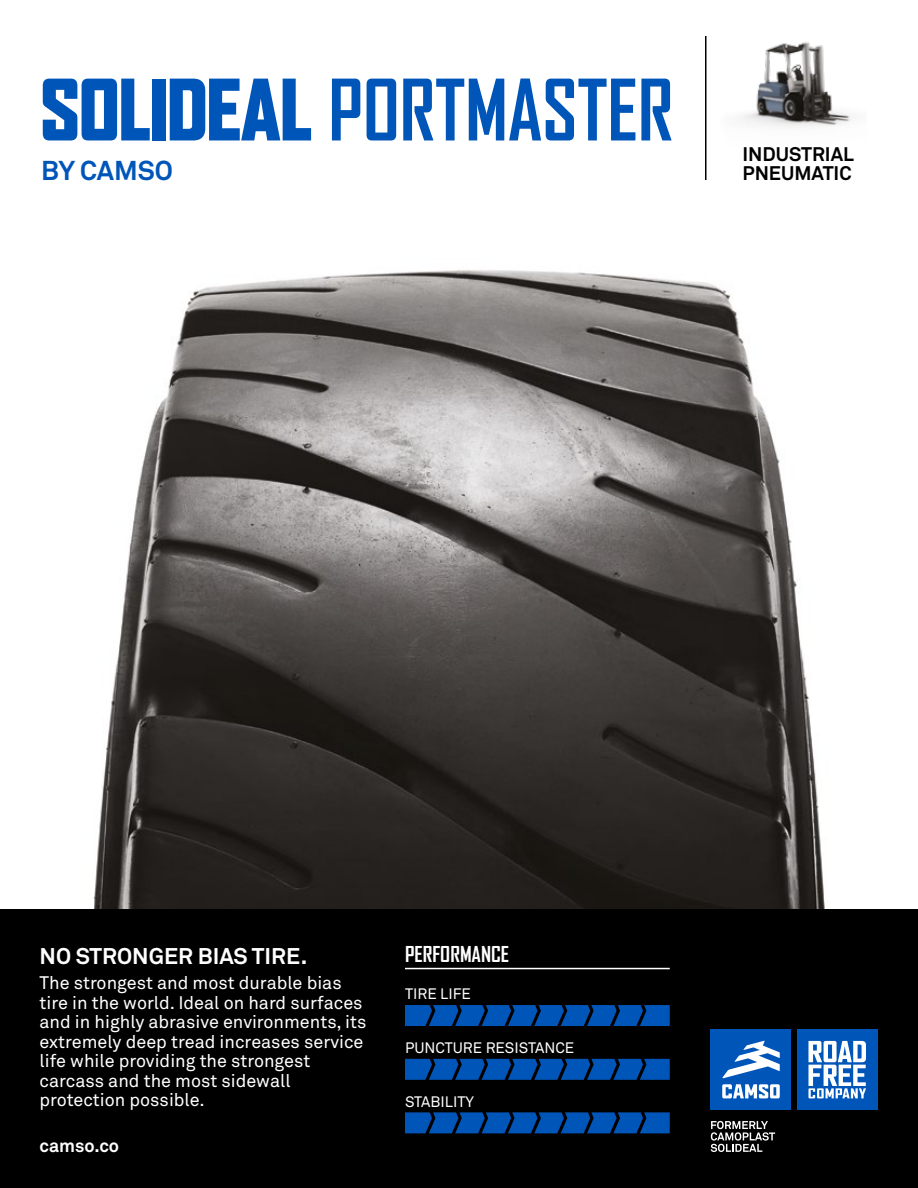
<style>
.page{position:relative;width:918px;height:1188px;background:#fff}
.page>*{position:absolute;margin:0;border:0;box-sizing:border-box;transform-origin:0 0}
.t1{font:700 81px "Agency FB";color:#0055b8;scale:.95 1}
.t2{font:700 27px "Akkurat Office";color:#0055b8}
.t3{font:700 22.5px "Akkurat Office";color:#fff}
.t4{font:700 21px "Agency FB";color:#fff}
.t5{font:700 19.5px/19.5px "Akkurat Office";color:#000}
.t6{font:18px/19.5px "Akkurat Office";color:#fff}
.t7{font:700 18px "Akkurat Office";color:#fff}
.t8{font:15px "Akkurat Office";color:#fff}
.s1{font-weight:900}
</style>
<div class="page">
<img style="left:93px;top:36px;width:732px;height:873px">
<div style="left:0;top:909px;width:918px;height:279px;background:#000"></div>
<hr style="left:705px;top:36px;width:1px;height:144px;background:#000">
<img style="left:716px;top:36px;width:136px;height:112px">
<div style="left:711px;top:1029px;width:80px;height:81px;background:#0055b8"></div>
<svg style="left:722px;top:1084px;width:58px;height:14px"></svg>
<svg style="left:722px;top:1041px;width:58px;height:37px"></svg>
<div style="left:797px;top:1029px;width:81px;height:81px;background:#0055b8"></div>
<svg style="left:808px;top:1041px;width:58px;height:57px"></svg>
<svg style="left:711px;top:1121px;width:64px;height:31px"></svg>
<hr style="left:405px;top:968px;width:265px;height:1px;background:#fff">
<svg style="left:405px;top:1005px;width:265px;height:21px;background:#004aa2"></svg>
<svg style="left:405px;top:1059px;width:265px;height:21px;background:#004aa1"></svg>
<svg style="left:405px;top:1112px;width:265px;height:21px;background:#00499f"></svg>
<h1 class="t1" style="left:41px;top:63px;width:667px"><span class="s1">SOLIDEAL</span> PORTMASTER</h1>
<h2 class="t2" style="left:41px;top:154px;width:133px">BY CAMSO</h2>
<p class="t5" style="left:742px;top:144px;width:113px">INDUSTRIAL<br>PNEUMATIC</p>
<p class="t3" style="left:40px;top:942px;width:269px">NO STRONGER BIAS TIRE.</p>
<p class="t6" style="left:40px;top:974px;width:328px">The strongest and most durable bias tire in the world. Ideal on hard surfaces and in highly abrasive environments, its extremely deep tread increases service life while providing the strongest carcass and the most sidewall protection possible.</p>
<p class="t7" style="left:40px;top:1134px;width:81px">camso.co</p>
<p class="t4" style="left:405px;top:942px;width:106px">PERFORMANCE</p>
<p class="t8" style="left:405px;top:985px;width:67px">TIRE LIFE</p>
<p class="t8" style="left:405px;top:1039px;width:171px">PUNCTURE RESISTANCE</p>
<p class="t8" style="left:405px;top:1093px;width:71px">STABILITY</p>
</div>
